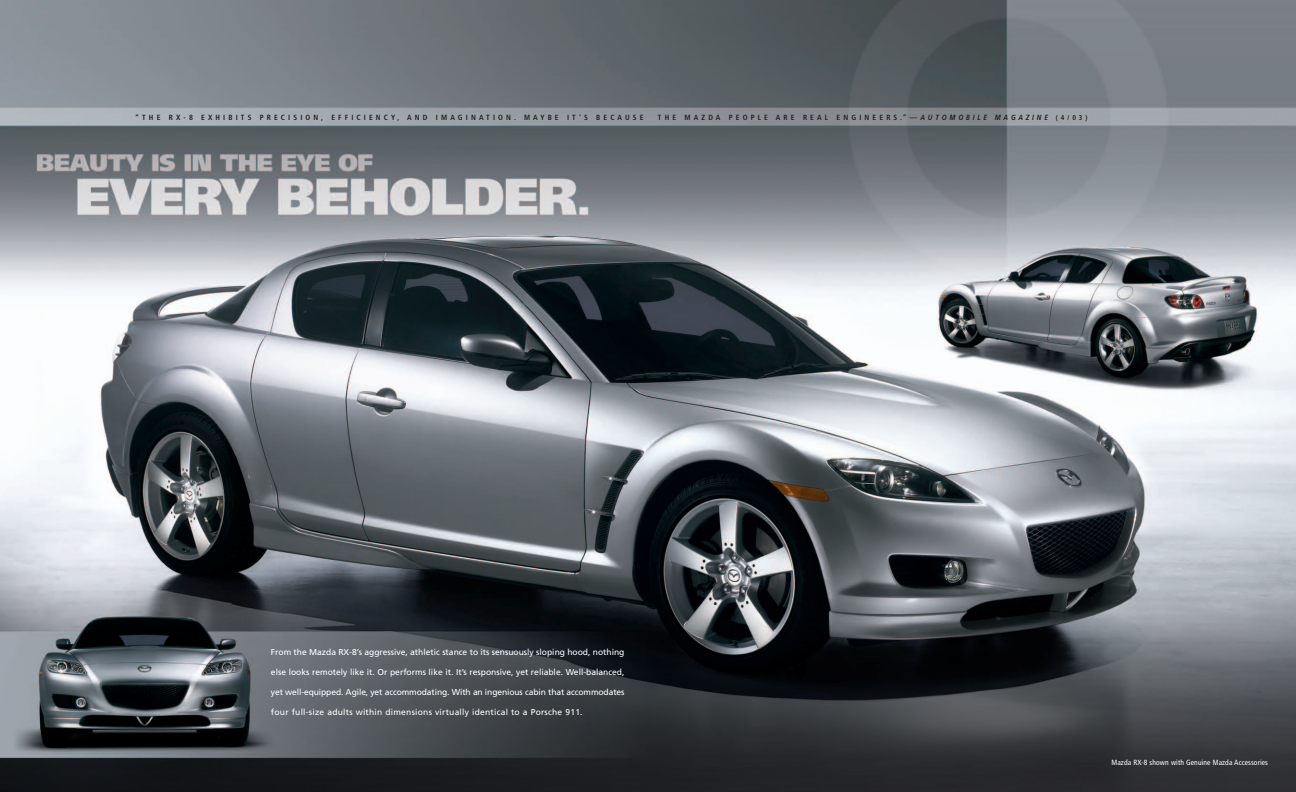
<style>
.page{position:relative;width:1296px;height:792px;background:#fff}
.page>*{position:absolute;margin:0;border:0;box-sizing:border-box;transform-origin:0 0}
.t1{font:8.5px "Frutiger";color:#fff}
.t2{font:8.5px "Frutiger";letter-spacing:.03em;color:#fff}
.t3{font:700 condensed 7.5px "Frutiger";letter-spacing:.415em;color:#231f20}
.t4{font:condensed 7.5px "Frutiger";letter-spacing:.015em;color:#fff}
.s1{font-style:italic;font-stretch:normal}
.s2{font-size:7px}
</style>
<div class="page">
<img style="left:0;top:0;width:1296px;height:792px">
<p class="t3" style="left:135px;top:114px;width:510px">“THE RX-8 EXHIBITS PRECISION, EFFICIENCY, AND IMAGINATION. MAYBE IT’S BECAUSE</p>
<p class="t3" style="left:658px;top:114px;width:431px">THE MAZDA PEOPLE ARE REAL ENGINEERS.”—<span class="s1">AUTOMOBILE MAGAZINE</span> <span class="s2">(4/03)</span></p>
<p class="t1" style="left:271px;top:649px;width:355px">From the Mazda RX-8’s aggressive, athletic stance to its sensuously sloping hood, nothing</p>
<p class="t1" style="left:271px;top:669px;width:355px">else looks remotely like it. Or performs like it. It’s responsive, yet reliable. Well-balanced,</p>
<p class="t1" style="left:271px;top:689px;width:355px">yet well-equipped. Agile, yet accommodating. With an ingenious cabin that accommodates</p>
<p class="t2" style="left:271px;top:709px;width:313px">four full-size adults within dimensions virtually identical to a Porsche 911.</p>
<p class="t4" style="left:1111px;top:759px;width:158px">Mazda RX-8 shown with Genuine Mazda Accessories</p>
</div>
